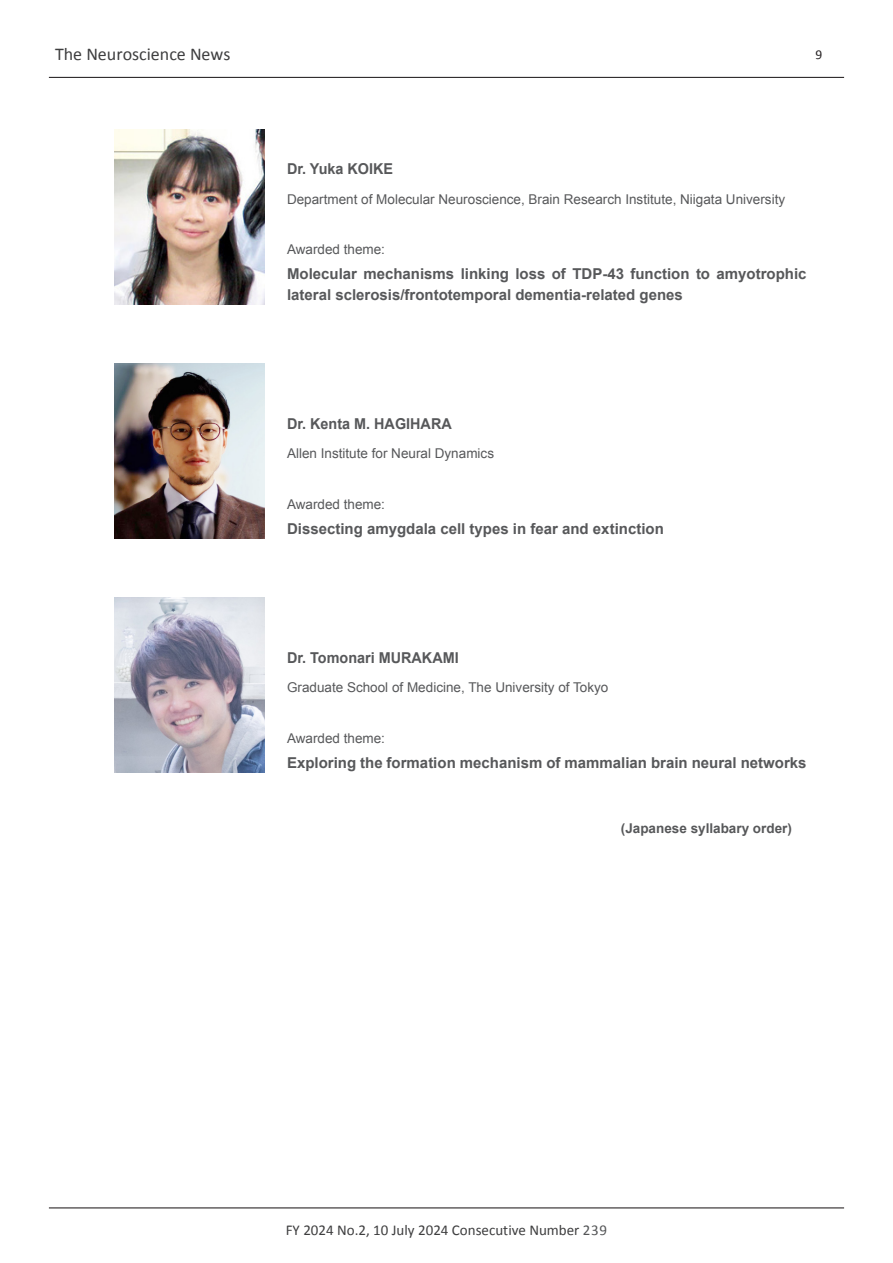
<style>
.page{position:relative;width:893px;height:1263px;background:#fff}
.page>*{position:absolute;margin:0;border:0;box-sizing:border-box;transform-origin:0 0}
.t1{font:18px "Calibri";color:#3e3e3f}
.t2{font:700 15px/21px "Arial";color:#57585a}
.t3{font:700 15px "Arial";color:#57585a;scale:.96 1}
.t4{font:15px "Calibri";color:#3e3e3f}
.t5{font:13.5px "Arial";color:#57585a}
.t6{font:700 13.5px "Arial";color:#57585a}
.t7{font:13.5px "Calibri";color:#231f20}
.s1{color:#545557}
</style>
<div class="page">
<hr style="left:49px;top:77px;width:795px;height:1px;background:#231f20">
<hr style="left:49px;top:1207px;width:795px;height:1px;background:#231f20">
<img style="left:115px;top:130px;width:150px;height:175px">
<img style="left:115px;top:364px;width:150px;height:174px">
<img style="left:115px;top:598px;width:150px;height:174px">
<p class="t1" style="left:55px;top:43px;width:177px">The Neuroscience News</p>
<p class="t7" style="left:816px;top:46px;width:8px">9</p>
<p class="t3" style="left:287px;top:159px;width:112px">Dr. Yuka KOIKE</p>
<p class="t5" style="left:287px;top:190px;width:500px">Department of Molecular Neuroscience, Brain Research Institute, Niigata University</p>
<p class="t5" style="left:287px;top:240px;width:100px">Awarded theme:</p>
<p class="t2" style="left:287px;top:264px;width:521px">Molecular mechanisms linking loss of TDP-43 function to amyotrophic lateral sclerosis/frontotemporal dementia-related genes</p>
<p class="t3" style="left:287px;top:414px;width:173px">Dr. Kenta M. HAGIHARA</p>
<p class="t5" style="left:287px;top:445px;width:209px">Allen Institute for Neural Dynamics</p>
<p class="t5" style="left:287px;top:495px;width:100px">Awarded theme:</p>
<p class="t2" style="left:287px;top:519px;width:378px">Dissecting amygdala cell types in fear and extinction</p>
<p class="t3" style="left:287px;top:648px;width:180px">Dr. Tomonari MURAKAMI</p>
<p class="t5" style="left:287px;top:679px;width:323px">Graduate School of Medicine, The University of Tokyo</p>
<p class="t5" style="left:287px;top:729px;width:100px">Awarded theme:</p>
<p class="t2" style="left:287px;top:753px;width:521px">Exploring the formation mechanism of mammalian brain neural networks</p>
<p class="t6" style="left:621px;top:820px;width:173px">(Japanese syllabary order(</p>
<p class="t4" style="left:286px;top:1221px;width:323px">FY 2024 No.2, 10 July 2024 Consecutive Number <span class="s1">239</span></p>
</div>
